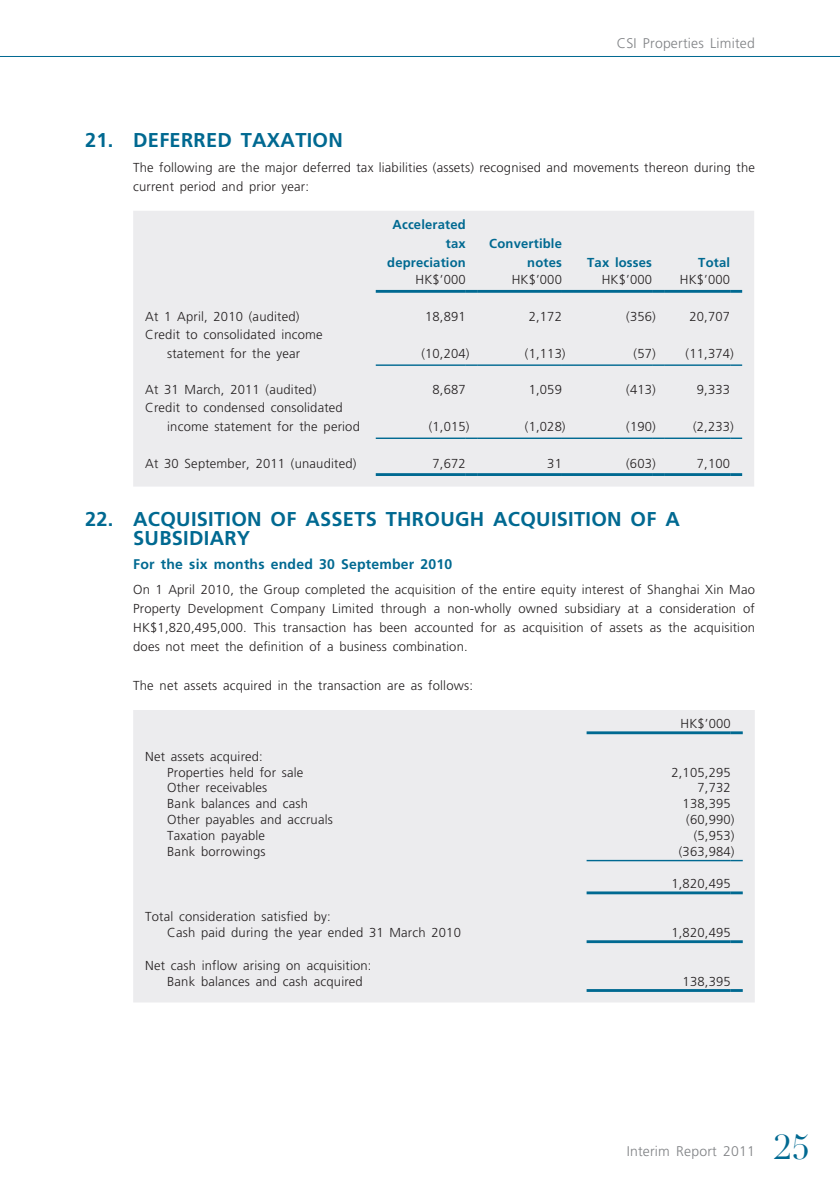
<style>
.page{position:relative;width:840px;height:1191px;background:#fff}
.page>*{position:absolute;margin:0;border:0;box-sizing:border-box;transform-origin:0 0}
.t1{font:34px "Didot LT Std";color:#006991}
.t2{font:700 20px/19px "Frutiger LT Std";letter-spacing:.015em;color:#006991}
.t3{font:300 14px "Frutiger LT Std";letter-spacing:.015em;color:#808285}
.t4{font:700 14px "Frutiger LT Std";letter-spacing:.015em;color:#006991}
.t5{font:300 13px/19px "Frutiger LT Std";letter-spacing:.015em;color:#231f20}
.t6{font:700 13px/19px "Frutiger LT Std";letter-spacing:.015em;color:#006991;text-align:right}
</style>
<div class="page">
<hr style="left:0;top:56px;width:839px;height:1px;background:#006991">
<div style="left:133px;top:211px;width:620px;height:275px;background:#ececee"></div>
<hr style="left:375px;top:290px;width:90px;height:3px;background:#006991">
<svg style="left:465px;top:290px;width:12px;height:3px"></svg>
<hr style="left:477px;top:290px;width:84px;height:3px;background:#006991">
<svg style="left:561px;top:290px;width:12px;height:3px"></svg>
<hr style="left:573px;top:290px;width:78px;height:3px;background:#006991">
<svg style="left:651px;top:290px;width:12px;height:3px"></svg>
<hr style="left:663px;top:290px;width:66px;height:3px;background:#006991">
<svg style="left:729px;top:290px;width:12px;height:3px"></svg>
<hr style="left:375px;top:473px;width:90px;height:3px;background:#006991">
<svg style="left:465px;top:473px;width:12px;height:3px"></svg>
<hr style="left:477px;top:473px;width:84px;height:3px;background:#006991">
<svg style="left:561px;top:473px;width:12px;height:3px"></svg>
<hr style="left:573px;top:473px;width:78px;height:3px;background:#006991">
<svg style="left:651px;top:473px;width:12px;height:3px"></svg>
<hr style="left:663px;top:473px;width:66px;height:3px;background:#006991">
<svg style="left:729px;top:473px;width:12px;height:3px"></svg>
<hr style="left:375px;top:364px;width:90px;height:2px;background:#006991">
<svg style="left:465px;top:364px;width:12px;height:2px"></svg>
<hr style="left:477px;top:364px;width:84px;height:2px;background:#006991">
<svg style="left:561px;top:364px;width:12px;height:2px"></svg>
<hr style="left:573px;top:364px;width:78px;height:2px;background:#006991">
<svg style="left:651px;top:364px;width:12px;height:2px"></svg>
<hr style="left:663px;top:364px;width:66px;height:2px;background:#006991">
<svg style="left:729px;top:364px;width:12px;height:2px"></svg>
<hr style="left:375px;top:437px;width:90px;height:2px;background:#006991">
<svg style="left:465px;top:437px;width:12px;height:2px"></svg>
<hr style="left:477px;top:437px;width:84px;height:2px;background:#006991">
<svg style="left:561px;top:437px;width:12px;height:2px"></svg>
<hr style="left:573px;top:437px;width:78px;height:2px;background:#006991">
<svg style="left:651px;top:437px;width:12px;height:2px"></svg>
<hr style="left:663px;top:437px;width:66px;height:2px;background:#006991">
<svg style="left:729px;top:437px;width:12px;height:2px"></svg>
<div style="left:133px;top:710px;width:621px;height:292px;background:#ececee"></div>
<hr style="left:586px;top:731px;width:144px;height:3px;background:#006991">
<svg style="left:730px;top:731px;width:12px;height:3px"></svg>
<hr style="left:586px;top:891px;width:144px;height:3px;background:#006991">
<svg style="left:730px;top:891px;width:12px;height:3px"></svg>
<hr style="left:586px;top:940px;width:144px;height:3px;background:#006991">
<svg style="left:730px;top:940px;width:12px;height:3px"></svg>
<hr style="left:586px;top:989px;width:144px;height:3px;background:#006991">
<svg style="left:730px;top:989px;width:12px;height:3px"></svg>
<hr style="left:586px;top:860px;width:144px;height:1px;background:#006991">
<svg style="left:730px;top:860px;width:12px;height:1px"></svg>
<p class="t3" style="left:616px;top:35px;width:139px">CSI Properties Limited</p>
<h2 class="t2" style="left:85px;top:131px;width:259px">21. DEFERRED TAXATION</h2>
<p class="t5" style="left:133px;top:158px;width:623px">The following are the major deferred tax liabilities (assets) recognised and movements thereon during the current period and prior year:</p>
<p class="t6" style="left:387px;top:215px;width:80px">Accelerated tax depreciation</p>
<p class="t6" style="left:489px;top:234px;width:74px">Convertible notes</p>
<p class="t6" style="left:587px;top:253px;width:66px">Tax losses</p>
<p class="t6" style="left:698px;top:253px;width:33px">Total</p>
<p class="t5" style="left:415px;top:270px;width:52px">HK$’000</p>
<p class="t5" style="left:511px;top:270px;width:52px">HK$’000</p>
<p class="t5" style="left:601px;top:270px;width:52px">HK$’000</p>
<p class="t5" style="left:679px;top:270px;width:52px">HK$’000</p>
<p class="t5" style="left:145px;top:307px;width:156px">At 1 April, 2010 (audited)</p>
<p class="t5" style="left:425px;top:307px;width:42px">18,891</p>
<p class="t5" style="left:528px;top:307px;width:35px">2,172</p>
<p class="t5" style="left:626px;top:307px;width:31px">(356)</p>
<p class="t5" style="left:689px;top:307px;width:42px">20,707</p>
<p class="t5" style="left:145px;top:325px;width:179px;text-align:center">Credit to consolidated income statement for the year</p>
<p class="t5" style="left:421px;top:344px;width:50px">(10,204)</p>
<p class="t5" style="left:524px;top:344px;width:42px">(1,113)</p>
<p class="t5" style="left:633px;top:344px;width:102px">(57) (11,374)</p>
<p class="t5" style="left:145px;top:381px;width:172px">At 31 March, 2011 (audited)</p>
<p class="t5" style="left:432px;top:381px;width:35px">8,687</p>
<p class="t5" style="left:528px;top:381px;width:35px">1,059</p>
<p class="t5" style="left:626px;top:381px;width:31px">(413)</p>
<p class="t5" style="left:696px;top:381px;width:35px">9,333</p>
<p class="t5" style="left:167px;top:398px;width:194px;text-indent:-22px">Credit to condensed consolidated income statement for the period</p>
<p class="t5" style="left:428px;top:417px;width:42px">(1,015)</p>
<p class="t5" style="left:524px;top:417px;width:42px">(1,028)</p>
<p class="t5" style="left:626px;top:417px;width:31px">(190)</p>
<p class="t5" style="left:692px;top:417px;width:42px">(2,233)</p>
<p class="t5" style="left:145px;top:454px;width:213px">At 30 September, 2011 (unaudited)</p>
<p class="t5" style="left:432px;top:454px;width:35px">7,672</p>
<p class="t5" style="left:547px;top:454px;width:16px">31</p>
<p class="t5" style="left:625px;top:454px;width:31px">(603)</p>
<p class="t5" style="left:696px;top:454px;width:35px">7,100</p>
<h2 class="t2" style="left:133px;top:509px;width:548px;text-indent:-48px">22. ACQUISITION OF ASSETS THROUGH ACQUISITION OF A<br>SUBSIDIARY</h2>
<p class="t4" style="left:133px;top:556px;width:320px">For the six months ended 30 September 2010</p>
<p class="t5" style="left:133px;top:580px;width:623px;text-align:justify">On 1 April 2010, the Group completed the acquisition of the entire equity interest of Shanghai Xin Mao Property Development Company Limited through a non-wholly owned subsidiary at a consideration of HK$1,820,495,000. This transaction has been accounted for as acquisition of assets as the acquisition does not meet the definition of a business combination.</p>
<p class="t5" style="left:133px;top:676px;width:341px">The net assets acquired in the transaction are as follows:</p>
<p class="t5" style="left:680px;top:714px;width:52px">HK$’000</p>
<p class="t5" style="left:167px;top:748px;width:138px;line-height:15.8px;text-indent:-22px">Net assets acquired:<br>Properties held for sale</p>
<p class="t5" style="left:671px;top:763px;width:61px">2,105,295</p>
<p class="t5" style="left:167px;top:778px;width:102px">Other receivables</p>
<p class="t5" style="left:697px;top:778px;width:35px">7,732</p>
<p class="t5" style="left:167px;top:794px;width:142px">Bank balances and cash</p>
<p class="t5" style="left:682px;top:794px;width:50px">138,395</p>
<p class="t5" style="left:167px;top:810px;width:167px">Other payables and accruals</p>
<p class="t5" style="left:685px;top:810px;width:50px">(60,990)</p>
<p class="t5" style="left:167px;top:826px;width:99px">Taxation payable</p>
<p class="t5" style="left:693px;top:826px;width:42px">(5,953)</p>
<p class="t5" style="left:167px;top:841px;width:100px">Bank borrowings</p>
<p class="t5" style="left:678px;top:841px;width:57px">(363,984)</p>
<p class="t5" style="left:671px;top:874px;width:61px">1,820,495</p>
<p class="t5" style="left:167px;top:908px;width:295px;line-height:15.8px;text-indent:-22px">Total consideration satisfied by:<br>Cash paid during the year ended 31 March 2010</p>
<p class="t5" style="left:671px;top:923px;width:61px">1,820,495</p>
<p class="t5" style="left:167px;top:957px;width:206px;line-height:15.8px;text-indent:-22px">Net cash inflow arising on acquisition:<br>Bank balances and cash acquired</p>
<p class="t5" style="left:682px;top:971px;width:50px">138,395</p>
<p class="t3" style="left:626px;top:1143px;width:130px">Interim Report 2011</p>
<h1 class="t1" style="left:773px;top:1126px;width:37px">25</h1>
</div>
